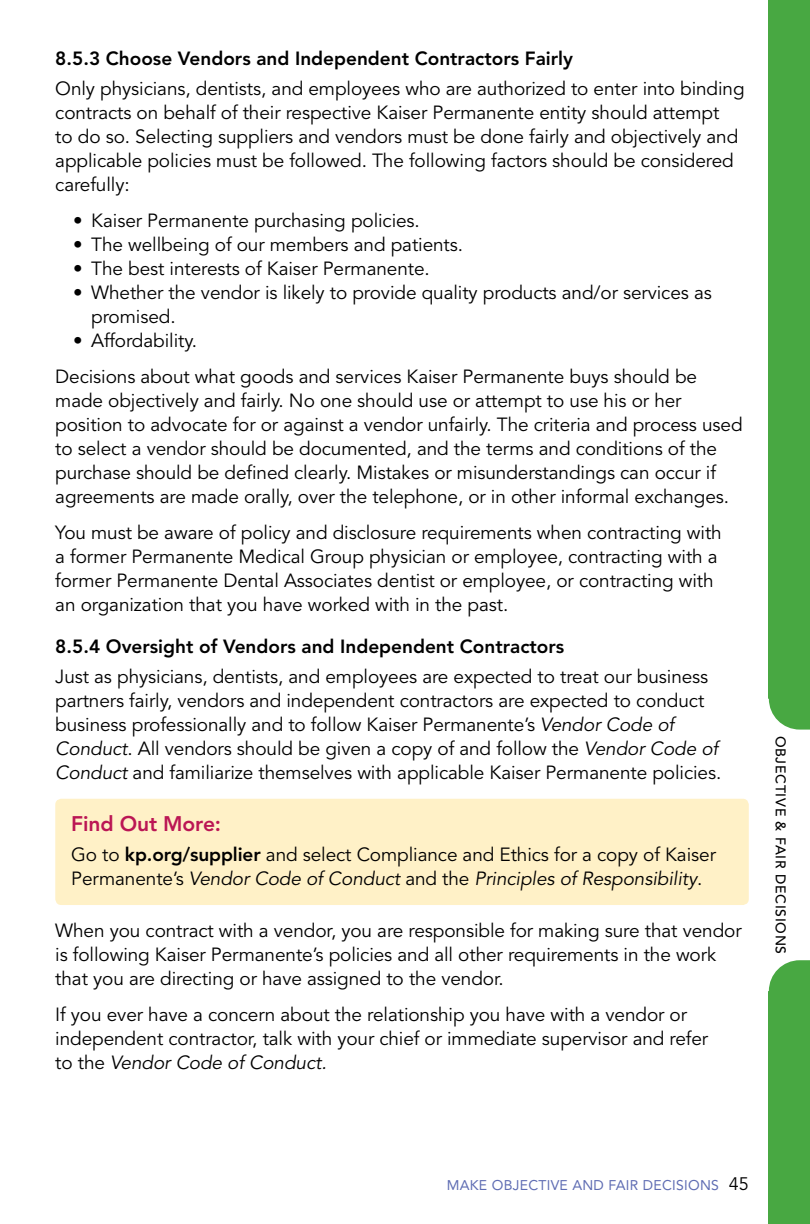
<style>
.page{position:relative;width:810px;height:1224px;background:#fff}
.page>*{position:absolute;margin:0;border:0;box-sizing:border-box;transform-origin:0 0}
.Sidebar_Heading{font:800 21px "Avenir LT Std";letter-spacing:-.005em;color:#bb1654}
.Body_Text{font:19px/24px "Avenir LT Std";letter-spacing:-.005em;color:#000}
.Sidebar_Text_Last{font:19px/24px "Avenir LT Std";letter-spacing:-.005em;color:#000}
.Heading_3{font:800 19px "Avenir LT Std";color:#000}
.t1{font:14px "Avenir LT Std";letter-spacing:.02em;color:#5f6db3}
.t2{font:500 14px "Avenir LT Std";letter-spacing:.05em;color:#000}
.s1{font-style:italic}
.s2{font-weight:800}
.s3{font-size:18px;color:#000}
</style>
<div class="page">
<div style="left:55px;top:799px;width:694px;height:106px;background:#fff1c7;border-radius:6px"></div>
<div style="left:769px;top:0;width:41px;height:1224px;background:#48a842"></div>
<svg style="left:768px;top:699px;width:42px;height:292px"></svg>
<h3 class="Heading_3" style="left:55px;top:47px;width:519px">8.5.3 Choose Vendors and Independent Contractors Fairly</h3>
<p class="Body_Text" style="left:55px;top:77px;width:691px">Only physicians, dentists, and employees who are authorized to enter into binding contracts on behalf of their respective Kaiser Permanente entity should attempt<br>to do so. Selecting suppliers and vendors must be done fairly and objectively and applicable policies must be followed. The following factors should be considered carefully:</p>
<p class="Body_Text" style="left:73px;top:209px;width:348px">• Kaiser Permanente purchasing policies.</p>
<p class="Body_Text" style="left:73px;top:233px;width:391px">• The wellbeing of our members and patients.</p>
<p class="Body_Text" style="left:73px;top:257px;width:358px">• The best interests of Kaiser Permanente.</p>
<p class="Body_Text" style="left:91px;top:281px;width:622px;text-indent:-18px">• Whether the vendor is likely to provide quality products and/or services as promised.</p>
<p class="Body_Text" style="left:73px;top:329px;width:125px">• Affordability.</p>
<p class="Body_Text" style="left:55px;top:365px;width:689px">Decisions about what goods and services Kaiser Permanente buys should be made objectively and fairly. No one should use or attempt to use his or her position to advocate for or against a vendor unfairly. The criteria and process used to select a vendor should be documented, and the terms and conditions of the purchase should be defined clearly. Mistakes or misunderstandings can occur if agreements are made orally, over the telephone, or in other informal exchanges.</p>
<p class="Body_Text" style="left:55px;top:521px;width:668px">You must be aware of policy and disclosure requirements when contracting with a former Permanente Medical Group physician or employee, contracting with a former Permanente Dental Associates dentist or employee, or contracting with an organization that you have worked with in the past.</p>
<h3 class="Heading_3" style="left:55px;top:635px;width:511px">8.5.4 Oversight of Vendors and Independent Contractors</h3>
<p class="Body_Text" style="left:55px;top:665px;width:668px">Just as physicians, dentists, and employees are expected to treat our business partners fairly, vendors and independent contractors are expected to conduct business professionally and to follow Kaiser Permanente’s <span class="s1">Vendor Code of Conduct</span>. All vendors should be given a copy of and follow the <span class="s1">Vendor Code of Conduct</span> and familiarize themselves with applicable Kaiser Permanente policies.</p>
<p class="Sidebar_Heading" style="left:71px;top:811px;width:151px">Find Out More:</p>
<h3 class="Sidebar_Text_Last" style="left:71px;top:843px;width:646px">Go to <span class="s2">kp.org/supplier</span> and select Compliance and Ethics for a copy of Kaiser<br>Permanente’s <span class="s1">Vendor Code of Conduct</span> and the <span class="s1">Principles of Responsibility</span>.</h3>
<p class="Body_Text" style="left:55px;top:919px;width:688px">When you contract with a vendor, you are responsible for making sure that vendor is following Kaiser Permanente’s policies and all other requirements in the work that you are directing or have assigned to the vendor.</p>
<p class="Body_Text" style="left:55px;top:1003px;width:654px">If you ever have a concern about the relationship you have with a vendor or independent contractor, talk with your chief or immediate supervisor and refer to the <span class="s1">Vendor Code of Conduct.</span></p>
<p class="t2" style="left:789px;top:736px;width:220px;rotate:90deg">OBJECTIVE &amp; FAIR DECISIONS</p>
<p class="t1" style="left:447px;top:1177px;width:304px">MAKE OBJECTIVE AND FAIR DECISIONS <span class="s3">45</span></p>
</div>
